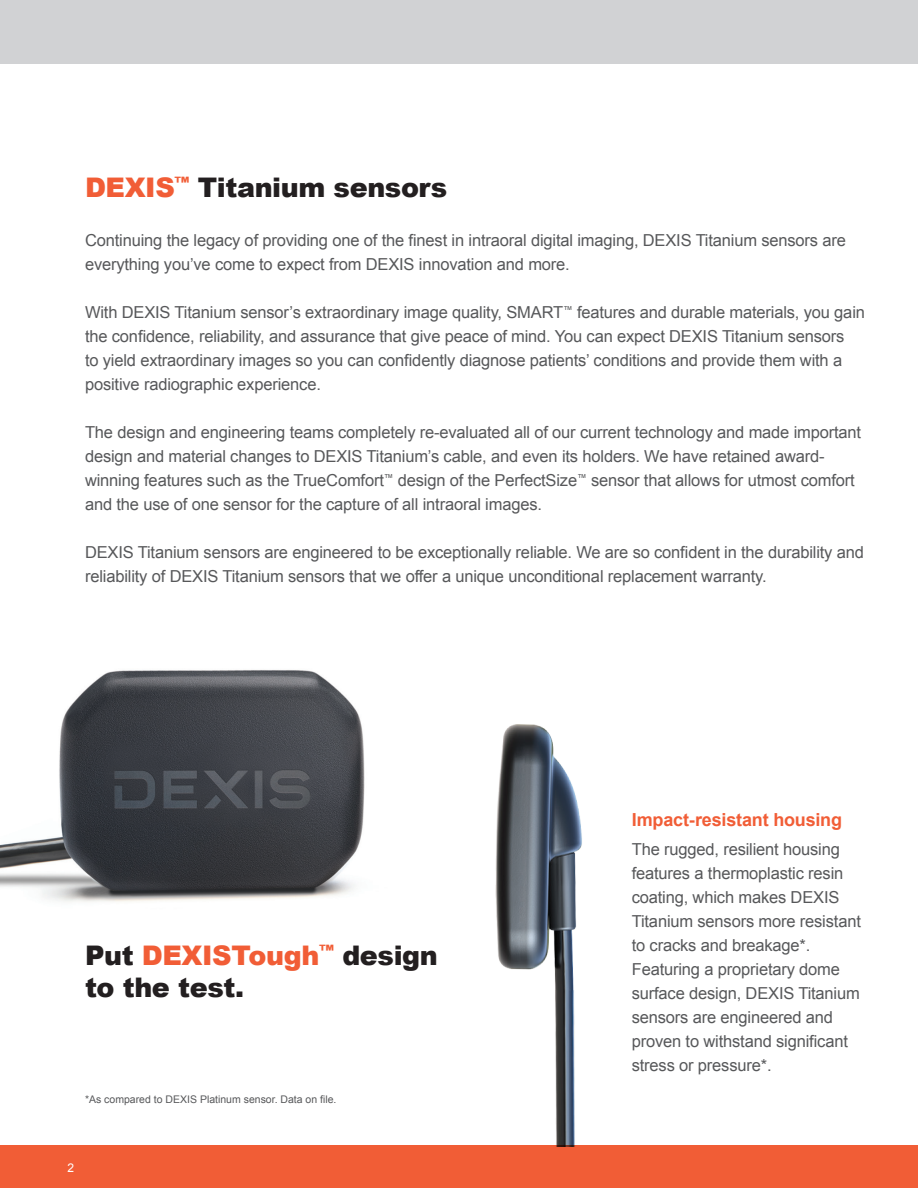
<style>
.page{position:relative;width:918px;height:1188px;background:#fff}
.page>*{position:absolute;margin:0;border:0;box-sizing:border-box;transform-origin:0 0}
.Headline{font:900 27px "Arial";letter-spacing:-.015em;color:#231f20}
.Headline-2{font:900 27px "Arial";letter-spacing:-.015em;color:#f15d36}
.subheading{font:700 18px "Arial";letter-spacing:-.01em;color:#f15d36}
.Body_Copy{font:16.5px/24px "Arial";letter-spacing:-.01em;color:#57585a}
.t1{font:12px "Arial";color:#fff}
.Body_Copy-2{font:10.5px "Arial";color:#57585a}
.s1{color:#f15d36}
.s2{color:#231f20}
</style>
<div class="page">
<div style="left:0;top:1146px;width:918px;height:42px;background:#f15d36"></div>
<div style="left:0;top:0;width:918px;height:64px;background:#d1d2d4"></div>
<img style="left:0;top:670px;width:365px;height:232px">
<img style="left:447px;top:724px;width:194px;height:423px">
<p class="Headline" style="left:85px;top:168px;width:364px"><span class="s1">DEXIS</span><sup>™</sup> Titanium sensors</p>
<p class="Body_Copy" style="left:85px;top:229px;width:762px">Continuing the legacy of providing one of the finest in intraoral digital imaging, DEXIS Titanium sensors are everything you’ve come to expect from DEXIS innovation and more.</p>
<p class="Body_Copy" style="left:85px;top:301px;width:781px">With DEXIS Titanium sensor’s extraordinary image quality, SMART<sup>™</sup> features and durable materials, you gain the confidence, reliability, and assurance that give peace of mind. You can expect DEXIS Titanium sensors<br>to yield extraordinary images so you can confidently diagnose patients’ conditions and provide them with a positive radiographic experience.</p>
<p class="Body_Copy" style="left:85px;top:421px;width:778px">The design and engineering teams completely re-evaluated all of our current technology and made important design and material changes to DEXIS Titanium’s cable, and even its holders. We have retained award&shy;winning features such as the TrueComfort<sup>™</sup> design of the PerfectSize<sup>™</sup> sensor that allows for utmost comfort and the use of one sensor for the capture of all intraoral images.</p>
<p class="Body_Copy" style="left:85px;top:541px;width:780px">DEXIS Titanium sensors are engineered to be exceptionally reliable. We are so confident in the durability and reliability of DEXIS Titanium sensors that we offer a unique unconditional replacement warranty.</p>
<p class="Headline-2" style="left:85px;top:935px;width:354px"><span class="s2">Put</span> DEXISTough<sup>™</sup> <span class="s2">design</span></p>
<p class="Headline" style="left:85px;top:968px;width:161px">to the test.</p>
<p class="Body_Copy-2" style="left:85px;top:1092px;width:253px">*As compared to DEXIS Platinum sensor. Data on file.</p>
<p class="t1" style="left:68px;top:1160px;width:8px">2</p>
<p class="subheading" style="left:632px;top:808px;width:212px">Impact-resistant housing</p>
<p class="Body_Copy" style="left:632px;top:837px;width:231px">The rugged, resilient housing features a thermoplastic resin coating, which makes DEXIS<br>Titanium sensors more resistant to cracks and breakage*.<br>Featuring a proprietary dome surface design, DEXIS Titanium sensors are engineered and proven to withstand significant stress or pressure*.</p>
</div>
